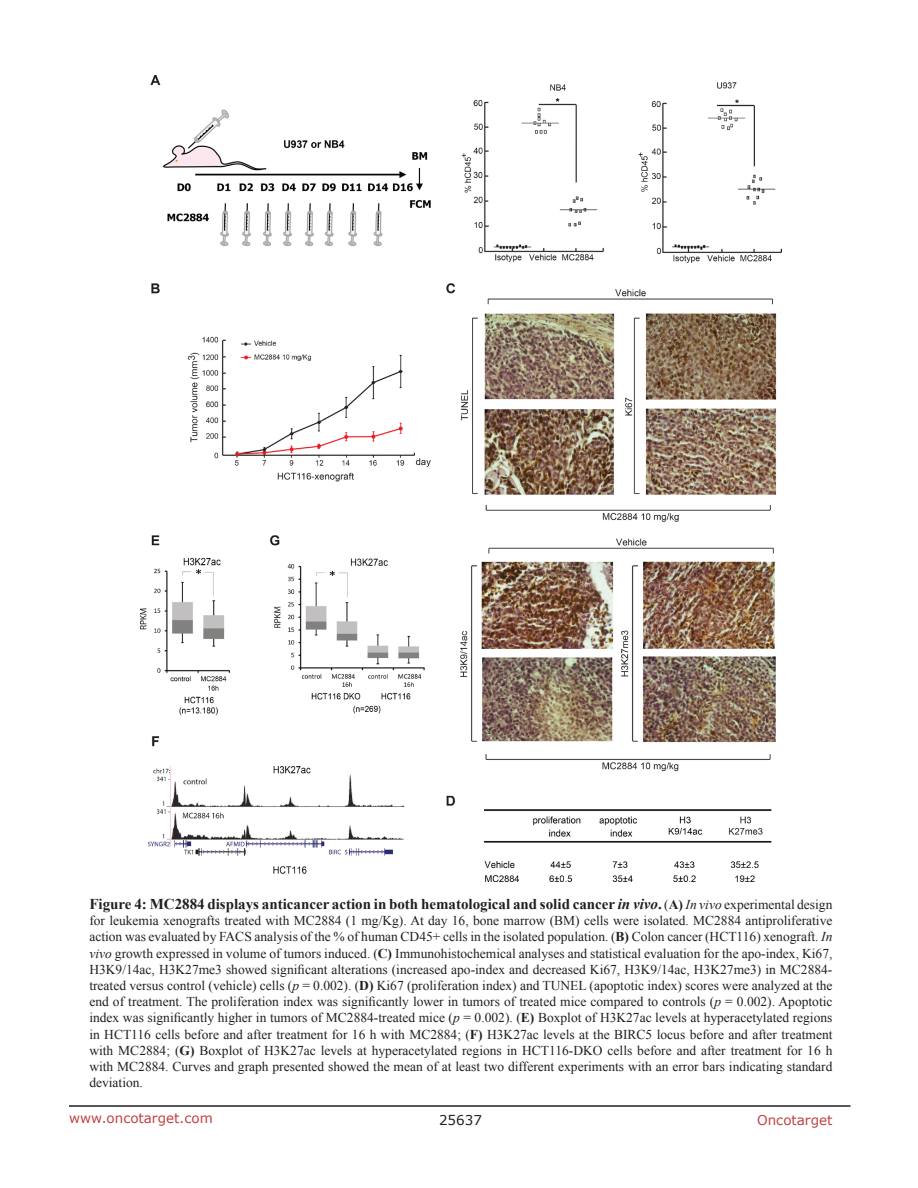
<style>
.page{position:relative;width:918px;height:1188px;background:#fff}
.page>*{position:absolute;margin:0;border:0;box-sizing:border-box;transform-origin:0 0}
.Figuretrx{font:700 15px "Times New Roman";color:#231f20}
.Figuretrx-2{font:13.5px/16.2px "Times New Roman";color:#231f20;text-align:justify}
.t1{font:13.5px "Verdana";color:#c24141}
.t2{font:13.5px "Verdana";color:#231f20}
.s1{font-style:italic}
.s2{font-weight:400;font-size:13.5px}
.s3{font-size:13.5px}
.s4{font-weight:400;font-style:italic;font-size:13.5px}
.s5{font-weight:700}
</style>
<div class="page">
<hr style="left:69px;top:1105px;width:781px;height:2px;background:#231f20">
<img style="left:141px;top:75px;width:640px;height:807px">
<p class="Figuretrx" style="left:89px;top:894px;width:745px">Figure 4: MC2884 displays anticancer action in both hematological and solid cancer <span class="s1">in vivo</span>. <span class="s2">(</span><span class="s3">A)</span> <span class="s4">In vivo</span> <span class="s2">experimental design</span></p>
<p class="Figuretrx-2" style="left:89px;top:912px;width:745px">for leukemia xenografts treated with MC2884 (1 mg/Kg). At day 16, bone marrow (BM) cells were isolated. MC2884 antiproliferative action was evaluated by FACS analysis of the % of human CD45+ cells in the isolated population. (<span class="s5">B)</span> Colon cancer (HCT116) xenograft. <span class="s1">In vivo</span> growth expressed in volume of tumors induced. (<span class="s5">C)</span> Immunohistochemical analyses and statistical evaluation for the apo-index, Ki67, H3K9/14ac, H3K27me3 showed significant alterations (increased apo-index and decreased Ki67, H3K9/14ac, H3K27me3) in MC2884- treated versus control (vehicle) cells (<span class="s1">p</span> = 0.002). (<span class="s5">D)</span> Ki67 (proliferation index) and TUNEL (apoptotic index) scores were analyzed at the end of treatment. The proliferation index was significantly lower in tumors of treated mice compared to controls (<span class="s1">p</span> = 0.002). Apoptotic index was significantly higher in tumors of MC2884-treated mice (<span class="s1">p</span> = 0.002). (<span class="s5">E)</span> Boxplot of H3K27ac levels at hyperacetylated regions in HCT116 cells before and after treatment for 16 h with MC2884; (<span class="s5">F)</span> H3K27ac levels at the BIRC5 locus before and after treatment with MC2884; (<span class="s5">G)</span> Boxplot of H3K27ac levels at hyperacetylated regions in HCT116-DKO cells before and after treatment for 16 h with MC2884. Curves and graph presented showed the mean of at least two different experiments with an error bars indicating standard deviation.</p>
<p class="t1" style="left:69px;top:1109px;width:145px">www.oncotarget.com</p>
<p class="t2" style="left:439px;top:1111px;width:44px">25637</p>
<p class="t1" style="left:757px;top:1111px;width:77px">Oncotarget</p>
</div>
